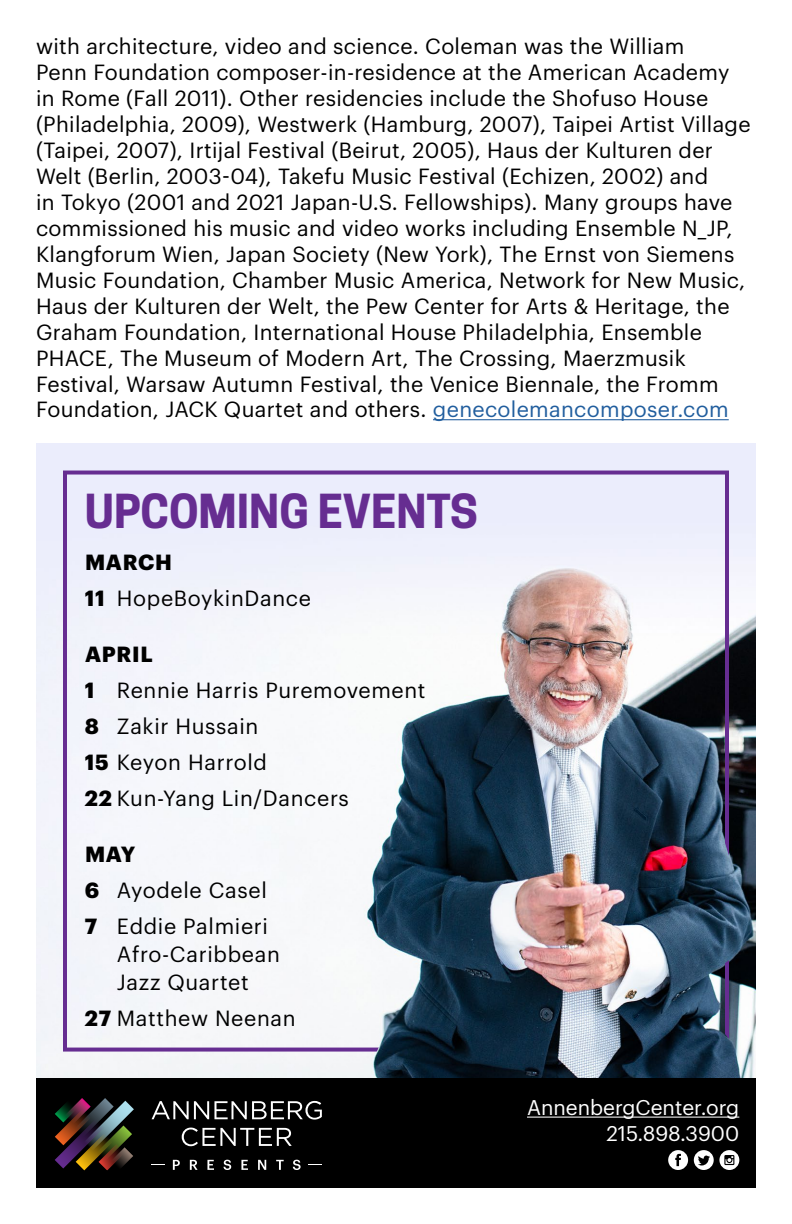
<style>
.page{position:relative;width:792px;height:1224px;background:#fff}
.page>*{position:absolute;margin:0;border:0;box-sizing:border-box;transform-origin:0 0}
.t1{font:700 44px "Cooper Hewitt";color:#662d91}
.t2{font:21.6px/26px "Graphik";letter-spacing:.015em;color:#000}
.t3{font:20.8px/26px "Graphik";color:#fff;text-align:right}
.s1{color:#215e9e}
.s2{font-weight:700}
</style>
<div class="page">
<hr style="left:433px;top:419px;width:296px;height:1px;background:#215e9e">
<img style="left:36px;top:444px;width:720px;height:635px">
<div style="left:36px;top:1079px;width:720px;height:109px;background:#000"></div>
<hr style="left:527px;top:1117px;width:212px;height:1px;background:#fff">
<img style="left:55px;top:1098px;width:79px;height:73px">
<svg style="left:152px;top:1101px;width:170px;height:19px"></svg>
<svg style="left:182px;top:1128px;width:110px;height:18px"></svg>
<svg style="left:173px;top:1160px;width:7px;height:10px"></svg>
<svg style="left:190px;top:1160px;width:8px;height:10px"></svg>
<svg style="left:207px;top:1160px;width:7px;height:10px"></svg>
<svg style="left:223px;top:1160px;width:8px;height:10px"></svg>
<svg style="left:241px;top:1160px;width:7px;height:10px"></svg>
<svg style="left:258px;top:1160px;width:8px;height:10px"></svg>
<svg style="left:276px;top:1160px;width:8px;height:10px"></svg>
<svg style="left:293px;top:1160px;width:8px;height:10px"></svg>
<svg style="left:152px;top:1164px;width:13px;height:1px"></svg>
<svg style="left:308px;top:1164px;width:14px;height:1px"></svg>
<svg style="left:694px;top:1150px;width:45px;height:20px"></svg>
<svg style="left:668px;top:1150px;width:20px;height:20px"></svg>
<svg style="left:61px;top:469px;width:670px;height:585px"></svg>
<p class="t2" style="left:36px;top:31px;width:716px">with architecture, video and science. Coleman was the William<br>Penn Foundation composer-in-residence at the American Academy in Rome (Fall 2011). Other residencies include the Shofuso House (Philadelphia, 2009), Westwerk (Hamburg, 2007), Taipei Artist Village (Taipei, 2007), Irtijal Festival (Beirut, 2005), Haus der Kulturen der Welt (Berlin, 2003-04), Takefu Music Festival (Echizen, 2002) and<br>in Tokyo (2001 and 2021 Japan-U.S. Fellowships). Many groups have commissioned his music and video works including Ensemble N_JP, Klangforum Wien, Japan Society (New York), The Ernst von Siemens Music Foundation, Chamber Music America, Network for New Music, Haus der Kulturen der Welt, the Pew Center for Arts &amp; Heritage, the Graham Foundation, International House Philadelphia, Ensemble PHACE, The Museum of Modern Art, The Crossing, Maerzmusik Festival, Warsaw Autumn Festival, the Venice Biennale, the Fromm Foundation, JACK Quartet and others. <span class="s1">genecolemancomposer.com</span></p>
<h1 class="t1" style="left:85px;top:486px;width:395px">UPCOMING EVENTS</h1>
<p class="t2" style="left:85px;top:543px;width:228px;line-height:36px"><span class="s2">MARCH<br>11</span> HopeBoykinDance</p>
<p class="t2" style="left:85px;top:635px;width:342px;line-height:36px"><span class="s2">APRIL<br>1</span> Rennie Harris Puremovement<br><span class="s2">8</span> Zakir Hussain<br><span class="s2">15</span> Keyon Harrold<br><span class="s2">22</span> Kun-Yang Lin/Dancers</p>
<p class="t2" style="left:85px;top:835px;width:185px;line-height:36px"><span class="s2">MAY<br>6</span> Ayodele Casel<br><span class="s2">7</span> Eddie Palmieri</p>
<p class="t2" style="left:117px;top:939px;width:165px;line-height:28px">Afro-Caribbean<br>Jazz Quartet</p>
<p class="t2" style="left:85px;top:1004px;width:212px"><span class="s2">27</span> Matthew Neenan</p>
<p class="t3" style="left:527px;top:1093px;width:214px">AnnenbergCenter.org<br>215.898.3900</p>
</div>
